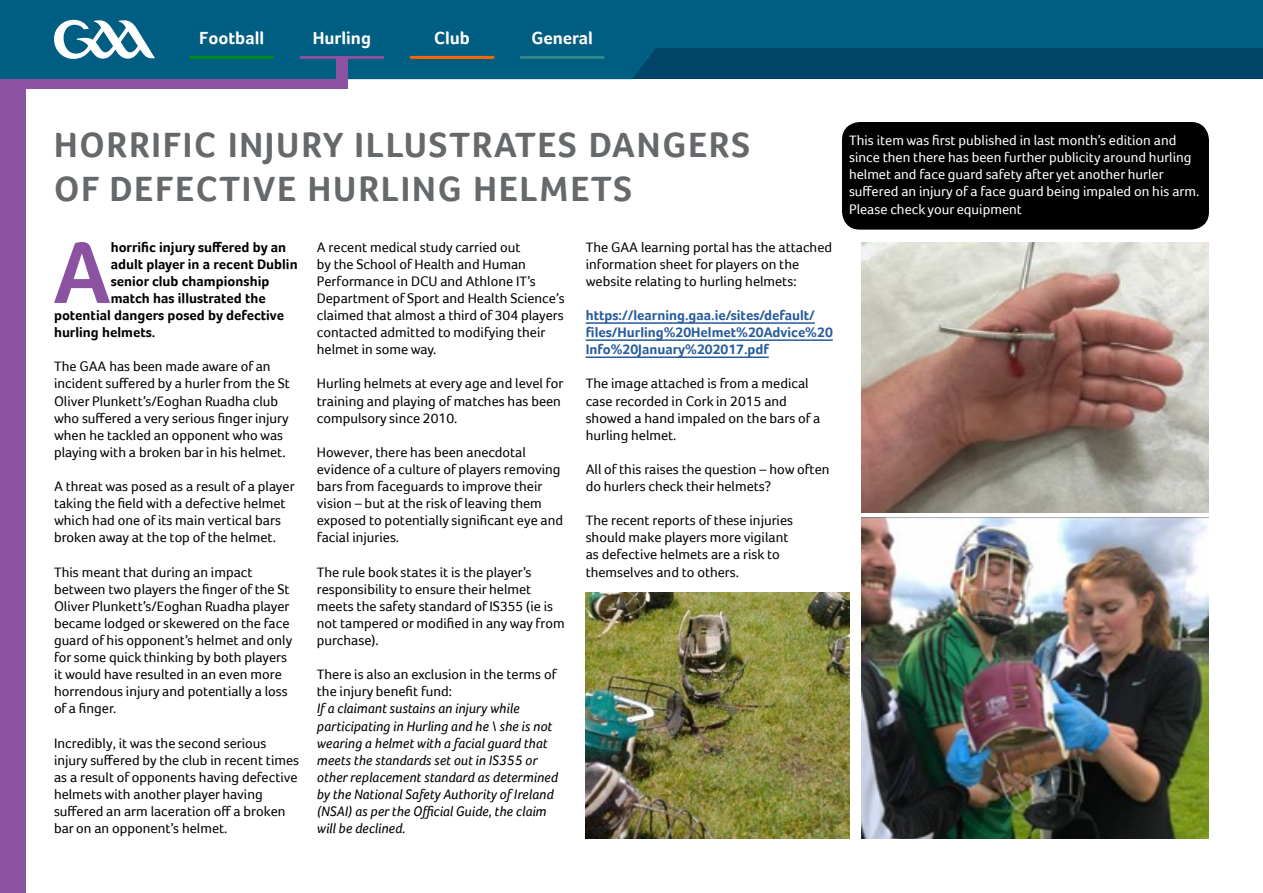
<style>
.page{position:relative;width:1263px;height:893px;background:#fff}
.page>*{position:absolute;margin:0;border:0;box-sizing:border-box;transform-origin:0 0}
.t1{font:700 90.3px "Foco";color:#8b52a1}
.t2{font:700 36px/43.2px "Foco";letter-spacing:.05em;color:#65696b}
.t3{font:700 18px "Foco";color:#fff}
.t4{font:14.25px/17.1px "Foco";color:#000}
.t5{font:italic 14.25px/17.1px "Foco";color:#000}
.t6{font:14.25px/17.1px "Foco";color:#fff}
.t7{font:700 14.25px "Foco";color:#000}
.t8{font:700 14.25px/17.1px "Foco";color:#275b9b}
</style>
<div class="page">
<svg style="left:0;top:0;width:1263px;height:79px;background:#00587c"></svg>
<hr style="left:191px;top:56px;width:82px;height:3px;background:#018b1c">
<hr style="left:301px;top:56px;width:82px;height:3px;background:#8b52a1">
<hr style="left:411px;top:56px;width:82px;height:3px;background:#f60">
<hr style="left:521px;top:56px;width:82px;height:3px;background:#318889">
<div style="left:336px;top:57px;width:12px;height:22px;background:#8b52a1"></div>
<div style="left:0;top:79px;width:348px;height:10px;background:#8b52a1"></div>
<div style="left:0;top:87px;width:26px;height:806px;background:#8b52a1"></div>
<svg style="left:54px;top:20px;width:101px;height:39px"></svg>
<hr style="left:586px;top:322px;width:229px;height:2px;background:#275b9b">
<hr style="left:586px;top:339px;width:247px;height:2px;background:#275b9b">
<hr style="left:586px;top:356px;width:183px;height:2px;background:#275b9b">
<img style="left:586px;top:592px;width:263px;height:247px">
<img style="left:861px;top:242px;width:348px;height:270px">
<div style="left:842px;top:122px;width:367px;height:108px;background:#000;border-radius:18px"></div>
<img style="left:861px;top:517px;width:348px;height:322px">
<p class="t3" style="left:199px;top:27px;width:66px">Football</p>
<p class="t3" style="left:313px;top:27px;width:60px">Hurling</p>
<p class="t3" style="left:434px;top:27px;width:37px">Club</p>
<p class="t3" style="left:531px;top:27px;width:63px">General</p>
<h2 class="t2" style="left:54px;top:123px;width:698px">HORRIFIC INJURY ILLUSTRATES DANGERS<br>OF DEFECTIVE HURLING HELMETS</h2>
<p class="t6" style="left:849px;top:132px;width:352px">This item was first published in last month’s edition and since then there has been further publicity around hurling helmet and face guard safety after yet another hurler suffered an injury of a face guard being impaled on his arm.<br>Please check your equipment</p>
<h1 class="t1" style="left:53px;top:219px;width:59px">A</h1>
<p class="t7" style="left:111px;top:238px;width:177px">horrific injury suffered by an</p>
<p class="t7" style="left:111px;top:256px;width:189px">adult player in a recent Dublin</p>
<p class="t7" style="left:111px;top:273px;width:160px">senior club championship</p>
<p class="t7" style="left:111px;top:290px;width:157px">match has illustrated the</p>
<p class="t7" style="left:54px;top:307px;width:232px">potential dangers posed by defective</p>
<p class="t7" style="left:54px;top:324px;width:103px">hurling helmets.</p>
<p class="t4" style="left:54px;top:358px;width:237px">The GAA has been made aware of an incident suffered by a hurler from the St Oliver Plunkett’s/Eoghan Ruadha club who suffered a very serious finger injury when he tackled an opponent who was playing with a broken bar in his helmet.</p>
<p class="t4" style="left:54px;top:478px;width:242px">A threat was posed as a result of a player taking the field with a defective helmet which had one of its main vertical bars broken away at the top of the helmet.</p>
<p class="t4" style="left:54px;top:563px;width:240px">This meant that during an impact between two players the finger of the St Oliver Plunkett’s/Eoghan Ruadha player became lodged or skewered on the face guard of his opponent’s helmet and only for some quick thinking by both players it would have resulted in an even more horrendous injury and potentially a loss of a finger.</p>
<p class="t4" style="left:54px;top:734px;width:247px">Incredibly, it was the second serious injury suffered by the club in recent times as a result of opponents having defective helmets with another player having suffered an arm laceration off a broken bar on an opponent’s helmet.</p>
<p class="t4" style="left:317px;top:238px;width:249px">A recent medical study carried out<br>by the School of Health and Human Performance in DCU and Athlone IT’s Department of Sport and Health Science’s claimed that almost a third of 304 players contacted admitted to modifying their helmet in some way.</p>
<p class="t4" style="left:317px;top:375px;width:248px">Hurling helmets at every age and level for training and playing of matches has been compulsory since 2010.</p>
<p class="t4" style="left:317px;top:443px;width:248px">However, there has been anecdotal evidence of a culture of players removing bars from faceguards to improve their vision – but at the risk of leaving them exposed to potentially significant eye and facial injuries.</p>
<p class="t4" style="left:317px;top:563px;width:249px">The rule book states it is the player’s responsibility to ensure their helmet meets the safety standard of IS355 (ie is not tampered or modified in any way from purchase).</p>
<p class="t4" style="left:317px;top:666px;width:241px">There is also an exclusion in the terms of the injury benefit fund:</p>
<p class="t5" style="left:317px;top:700px;width:243px">If a claimant sustains an injury while participating in Hurling and he \ she is not wearing a helmet with a facial guard that meets the standards set out in IS355 or other replacement standard as determined by the National Safety Authority of Ireland (NSAI) as per the Official Guide, the claim will be declined.</p>
<p class="t4" style="left:586px;top:238px;width:248px">The GAA learning portal has the attached information sheet for players on the website relating to hurling helmets:</p>
<p class="t8" style="left:586px;top:307px;width:249px">https://learning.gaa.ie/sites/default/ files/Hurling%20Helmet%20Advice%20<br>Info%20January%202017.pdf</p>
<p class="t4" style="left:586px;top:375px;width:236px">The image attached is from a medical case recorded in Cork in 2015 and showed a hand impaled on the bars of a hurling helmet.</p>
<p class="t4" style="left:586px;top:460px;width:245px">All of this raises the question – how often do hurlers check their helmets?</p>
<p class="t4" style="left:586px;top:512px;width:209px">The recent reports of these injuries should make players more vigilant as defective helmets are a risk to themselves and to others.</p>
</div>
